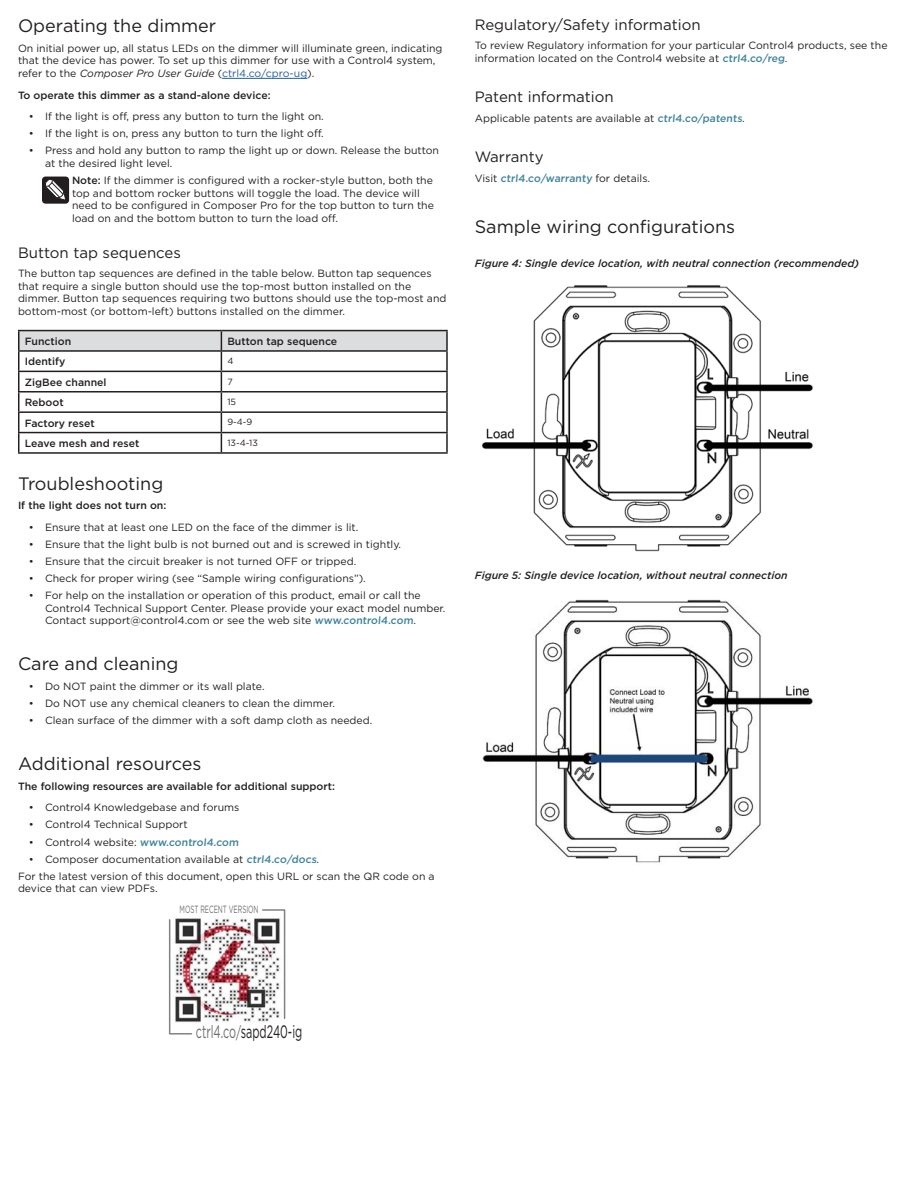
<style>
.page{position:relative;width:918px;height:1188px;background:#fff}
.page>*{position:absolute;margin:0;border:0;box-sizing:border-box;transform-origin:0 0}
.t1{font:18px "Gotham";color:#231f20}
.t2{font:18px "Gotham";color:#231f20;scale:.6 1}
.t3{font:15px "Gotham";color:#231f20}
.t4{font:10.5px/12.6px "Gotham";color:#231f20}
.t5{font:500 10.5px "Gotham";color:#231f20}
.t6{font:italic 500 10.5px "Gotham";color:#231f20}
.t7{font:500 10.5px "Gotham";color:#40839d}
.t8{font:10.5px "Gotham";color:#6d6e70;scale:.6 1}
.t9{font:9px "Gotham";color:#231f20}
.s1{font-style:italic}
.s2{color:#215e9e}
.s3{font-weight:500}
.s4{font-weight:500;color:#40839d}
.s5{font-weight:400;color:#231f20}
.s6{color:#6d6e70}
</style>
<div class="page">
<hr style="left:222px;top:78px;width:85px;height:1px;background:#215e9e">
<hr style="left:18px;top:330px;width:203px;height:1px;background:#231f20">
<hr style="left:221px;top:330px;width:227px;height:1px;background:#231f20">
<svg style="left:18px;top:331px;width:430px;height:121px"></svg>
<hr style="left:18px;top:452px;width:430px;height:2px;background:#231f20">
<hr style="left:18px;top:350px;width:430px;height:2px;background:#231f20">
<div style="left:42px;top:177px;width:27px;height:27px;background:#221e1f;border-radius:4px"></div>
<svg style="left:45px;top:179px;width:20px;height:21px"></svg>
<svg style="left:262px;top:909px;width:24px;height:110px"></svg>
<svg style="left:168px;top:919px;width:25px;height:116px"></svg>
<img style="left:172px;top:915px;width:110px;height:110px">
<img style="left:482px;top:285px;width:331px;height:266px">
<img style="left:482px;top:599px;width:331px;height:264px">
<h1 class="t1" style="left:18px;top:19px;width:200px">Operating the dimmer</h1>
<p class="t4" style="left:18px;top:42px;width:426px">On initial power up, all status LEDs on the dimmer will illuminate green, indicating that the device has power. To set up this dimmer for use with a Control4 system, refer to the <span class="s1">Composer Pro User Guide</span> (<span class="s2">ctrl4.co/cpro-ug</span>).</p>
<p class="t5" style="left:18px;top:91px;width:254px">To operate this dimmer as a stand-alone device:</p>
<p class="t4" style="left:29px;top:111px;width:297px">• If the light is off, press any button to turn the light on.</p>
<p class="t4" style="left:29px;top:128px;width:297px">• If the light is on, press any button to turn the light off.</p>
<p class="t4" style="left:45px;top:145px;width:396px;text-indent:-16px">• Press and hold any button to ramp the light up or down. Release the button at the desired light level.</p>
<p class="t4" style="left:72px;top:175px;width:363px"><span class="s3">Note:</span> If the dimmer is configured with a rocker-style button, both the top and bottom rocker buttons will toggle the load. The device will need to be configured in Composer Pro for the top button to turn the load on and the bottom button to turn the load off.</p>
<h2 class="t3" style="left:18px;top:247px;width:164px">Button tap sequences</h2>
<p class="t4" style="left:18px;top:268px;width:430px">The button tap sequences are defined in the table below. Button tap sequences that require a single button should use the top-most button installed on the dimmer. Button tap sequences requiring two buttons should use the top-most and bottom-most (or bottom-left) buttons installed on the dimmer.</p>
<p class="t5" style="left:25px;top:337px;width:48px">Function</p>
<p class="t5" style="left:227px;top:337px;width:111px">Button tap sequence</p>
<p class="t5" style="left:25px;top:358px;width:42px">Identify</p>
<p class="t9" style="left:227px;top:358px;width:8px">4</p>
<p class="t5" style="left:25px;top:378px;width:83px">ZigBee channel</p>
<p class="t9" style="left:227px;top:378px;width:7px">7</p>
<p class="t5" style="left:25px;top:399px;width:40px">Reboot</p>
<p class="t9" style="left:227px;top:398px;width:10px">15</p>
<p class="t5" style="left:25px;top:419px;width:71px">Factory reset</p>
<p class="t9" style="left:227px;top:419px;width:27px">9-4-9</p>
<p class="t5" style="left:25px;top:439px;width:116px">Leave mesh and reset</p>
<p class="t9" style="left:227px;top:439px;width:32px">13-4-13</p>
<h1 class="t1" style="left:18px;top:476px;width:147px">Troubleshooting</h1>
<p class="t5" style="left:18px;top:501px;width:150px">If the light does not turn on:</p>
<p class="t4" style="left:29px;top:521px;width:331px">• Ensure that at least one LED on the face of the dimmer is lit.</p>
<p class="t4" style="left:29px;top:538px;width:374px">• Ensure that the light bulb is not burned out and is screwed in tightly.</p>
<p class="t4" style="left:29px;top:555px;width:329px">• Ensure that the circuit breaker is not turned OFF or tripped.</p>
<p class="t4" style="left:29px;top:573px;width:339px">• Check for proper wiring (see “Sample wiring configurations”).</p>
<p class="t4" style="left:45px;top:590px;width:402px;text-indent:-16px">• For help on the installation or operation of this product, email or call the<br>Control4 Technical Support Center. Please provide your exact model number.<br>Contact support@control4.com or see the web site <span class="s4">www.control4.com</span>.</p>
<h1 class="t1" style="left:18px;top:657px;width:162px">Care and cleaning</h1>
<p class="t4" style="left:29px;top:681px;width:237px">• Do NOT paint the dimmer or its wall plate.</p>
<p class="t4" style="left:29px;top:698px;width:308px">• Do NOT use any chemical cleaners to clean the dimmer.</p>
<p class="t4" style="left:29px;top:715px;width:345px">• Clean surface of the dimmer with a soft damp cloth as needed.</p>
<h1 class="t1" style="left:18px;top:757px;width:185px">Additional resources</h1>
<p class="t5" style="left:18px;top:782px;width:319px">The following resources are available for additional support:</p>
<p class="t4" style="left:29px;top:802px;width:212px">• Control4 Knowledgebase and forums</p>
<p class="t4" style="left:29px;top:819px;width:160px">• Control4 Technical Support</p>
<p class="t4" style="left:29px;top:836px;width:212px">• Control4 website: <span class="s4">www.control4.com</span></p>
<p class="t4" style="left:18px;top:851px;width:418px;line-height:17.1px;text-indent:11px">• Composer documentation available at <span class="s4">ctrl4.co/docs</span>.<br>For the latest version of this document, open this URL or scan the QR code on a</p>
<p class="t4" style="left:18px;top:883px;width:141px">device that can view PDFs.</p>
<p class="t8" style="left:180px;top:905px;width:133px">MOST RECENT VERSION</p>
<h2 class="t3" style="left:475px;top:19px;width:227px">Regulatory/Safety information</h2>
<p class="t4" style="left:475px;top:40px;width:414px">To review Regulatory information for your particular Control4 products, see the information located on the Control4 website at <span class="s4">ctrl4.co/reg</span>.</p>
<h2 class="t3" style="left:475px;top:91px;width:141px">Patent information</h2>
<p class="t4" style="left:475px;top:113px;width:272px">Applicable patents are available at <span class="s4">ctrl4.co/patents</span>.</p>
<h2 class="t3" style="left:475px;top:151px;width:70px">Warranty</h2>
<p class="t7" style="left:475px;top:174px;width:177px"><span class="s5">Visit</span> ctrl4.co/warranty <span class="s5">for details.</span></p>
<h1 class="t1" style="left:475px;top:219px;width:262px">Sample wiring configurations</h1>
<p class="t6" style="left:475px;top:259px;width:386px">Figure 4: Single device location, with neutral connection (recommended)</p>
<p class="t6" style="left:475px;top:572px;width:314px">Figure 5: Single device location, without neutral connection</p>
<h1 class="t2" style="left:196px;top:1025px;width:179px"><span class="s6">ctrl4.co/</span>sapd240-ig</h1>
</div>
